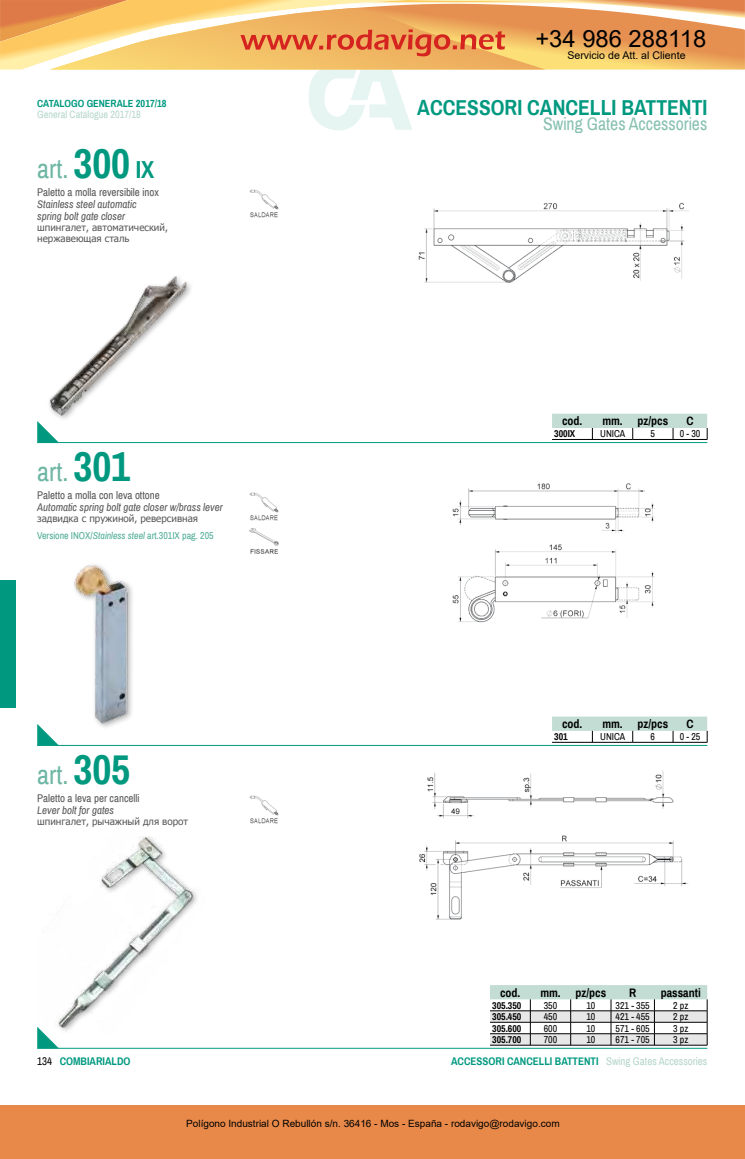
<style>
.page{position:relative;width:745px;height:1159px;background:#fff}
.page>*{position:absolute;margin:0;border:0;box-sizing:border-box;transform-origin:0 0}
.t1{font:26.25px "Archivo Narrow";color:#6eb6a4}
.t2{font:23.75px "Arial";color:#000}
.t3{font:700 21.5px "Archivo Narrow";color:#009980}
.t4{font:17.75px "Archivo Narrow";color:#88c1b1}
.t5{font:700 12px "Archivo Narrow";color:#000}
.t6{font:italic 10.88px/12px "Archivo Narrow";color:#58585a}
.t7{font:10.88px "Archivo Narrow";color:#58585a}
.t8{font:700 10.88px "Archivo Narrow";color:#009980}
.t9{font:10.62px "Arial";color:#000}
.t10{font:700 10.25px "Archivo Narrow";color:#009980}
.t11{font:10.25px "Archivo Narrow";color:#b5d6cb}
.t12{font:10px "Arial";color:#000}
.t13{font:9.88px/10.9px "Tahoma";color:#58585a}
.t14{font:9.88px "Archivo Narrow";color:#000}
.t15{font:9.88px "Archivo Narrow";color:#4fac97}
.t16{font:700 9.88px "Archivo Narrow";color:#000}
.s1{font-weight:700;font-size:41.5px;color:#009980}
.s2{font-weight:700;font-size:24px;color:#009980}
.s3{font-style:italic}
.s4{font-weight:400;color:#000}
.s5{font-weight:400;color:#b5d6cb}
</style>
<div class="page">
<img style="left:249px;top:492px;width:30px;height:29px">
<img style="left:418px;top:202px;width:271px;height:81px">
<img style="left:452px;top:483px;width:203px;height:140px">
<img style="left:419px;top:770px;width:269px;height:150px">
<hr style="left:37px;top:745px;width:670px;height:1px;background:#009980">
<svg style="left:37px;top:736px;width:22px;height:9px"></svg>
<hr style="left:37px;top:1048px;width:670px;height:1px;background:#009980">
<svg style="left:37px;top:1037px;width:22px;height:11px"></svg>
<img style="left:49px;top:276px;width:142px;height:143px">
<svg style="left:552px;top:414px;width:155px;height:25px"></svg>
<hr style="left:551px;top:439px;width:81px;height:1px;background:#000">
<hr style="left:632px;top:439px;width:75px;height:1px;background:#000">
<img style="left:249px;top:189px;width:30px;height:29px">
<img style="left:15px;top:564px;width:117px;height:172px">
<svg style="left:552px;top:716px;width:155px;height:26px"></svg>
<hr style="left:551px;top:742px;width:81px;height:1px;background:#000">
<hr style="left:632px;top:742px;width:75px;height:1px;background:#000">
<img style="left:249px;top:528px;width:30px;height:26px">
<hr style="left:37px;top:442px;width:670px;height:1px;background:#009980">
<svg style="left:37px;top:421px;width:21px;height:22px"></svg>
<svg style="left:490px;top:985px;width:217px;height:60px"></svg>
<hr style="left:489px;top:1045px;width:218px;height:1px;background:#000">
<img style="left:249px;top:795px;width:30px;height:29px">
<div style="left:0;top:580px;width:15px;height:128px;background:#009980"></div>
<img style="left:37px;top:836px;width:160px;height:197px">
<div style="left:0;top:1105px;width:744px;height:54px;background:#e88949"></div>
<svg style="left:0;top:0;width:744px;height:131px"></svg>
<h2 class="t2" style="left:535px;top:22px;width:172px">+34 986 288118</h2>
<p class="t10" style="left:37px;top:98px;width:131px">CATALOGO GENERALE 2017/18</p>
<p class="t11" style="left:37px;top:109px;width:105px">General Catalogue 2017/18</p>
<h1 class="t1" style="left:37px;top:153px;width:119px">art. <span class="s1">300</span> <span class="s2">IX</span></h1>
<p class="t7" style="left:37px;top:185px;width:123px">Paletto a molla reversibile inox</p>
<p class="t6" style="left:37px;top:198px;width:101px">Stainless steel automatic spring bolt gate closer</p>
<p class="t13" style="left:37px;top:221px;width:132px">шпингалет, автоматический, нержавеющая сталь</p>
<h1 class="t1" style="left:37px;top:456px;width:94px">art. <span class="s1">301</span></h1>
<p class="t7" style="left:37px;top:488px;width:124px">Paletto a molla con leva ottone</p>
<p class="t6" style="left:37px;top:501px;width:187px">Automatic spring bolt gate closer w/brass lever</p>
<p class="t13" style="left:37px;top:512px;width:162px">задвидка с пружиной, реверсивная</p>
<p class="t15" style="left:37px;top:530px;width:178px">Versione INOX/<span class="s3">Stainless steel</span> art.301IX pag. 205</p>
<h1 class="t1" style="left:37px;top:759px;width:94px">art. <span class="s1">305</span></h1>
<p class="t7" style="left:37px;top:791px;width:104px">Paletto a leva per cancelli</p>
<p class="t6" style="left:37px;top:804px;width:78px">Lever bolt for gates</p>
<p class="t13" style="left:37px;top:815px;width:152px">шпингалет, рычажный для ворот</p>
<p class="t9" style="left:567px;top:48px;width:120px">Servicio de Att. al Cliente</p>
<h3 class="t3" style="left:417px;top:96px;width:291px">ACCESSORI CANCELLI BATTENTI</h3>
<h3 class="t4" style="left:543px;top:113px;width:165px">Swing Gates Accessories</h3>
<p class="t5" style="left:561px;top:415px;width:22px">cod.</p>
<p class="t5" style="left:602px;top:415px;width:67px">mm. pz/pcs</p>
<p class="t5" style="left:686px;top:415px;width:9px">C</p>
<p class="t16" style="left:554px;top:428px;width:23px">300IX</p>
<p class="t14" style="left:600px;top:428px;width:27px">UNICA</p>
<p class="t14" style="left:650px;top:428px;width:6px">5</p>
<p class="t14" style="left:679px;top:428px;width:22px">0 - 30</p>
<p class="t5" style="left:561px;top:717px;width:22px">cod.</p>
<p class="t5" style="left:602px;top:717px;width:67px">mm. pz/pcs</p>
<p class="t5" style="left:686px;top:717px;width:9px">C</p>
<p class="t16" style="left:554px;top:731px;width:15px">301</p>
<p class="t14" style="left:600px;top:730px;width:27px">UNICA</p>
<p class="t14" style="left:650px;top:730px;width:6px">6</p>
<p class="t14" style="left:679px;top:730px;width:22px">0 - 25</p>
<p class="t5" style="left:500px;top:986px;width:22px">cod.</p>
<p class="t5" style="left:540px;top:986px;width:67px">mm. pz/pcs</p>
<p class="t5" style="left:628px;top:986px;width:9px">R</p>
<p class="t5" style="left:660px;top:986px;width:42px">passanti</p>
<p class="t16" style="left:492px;top:1000px;width:31px">305.350</p>
<p class="t14" style="left:543px;top:999px;width:15px">350</p>
<p class="t14" style="left:586px;top:999px;width:10px">10</p>
<p class="t14" style="left:615px;top:999px;width:36px">321 - 355</p>
<p class="t14" style="left:672px;top:999px;width:17px">2 pz</p>
<p class="t16" style="left:492px;top:1011px;width:31px">305.450</p>
<p class="t14" style="left:543px;top:1010px;width:15px">450</p>
<p class="t14" style="left:586px;top:1010px;width:10px">10</p>
<p class="t14" style="left:615px;top:1010px;width:36px">421 - 455</p>
<p class="t14" style="left:672px;top:1010px;width:17px">2 pz</p>
<p class="t16" style="left:492px;top:1023px;width:31px">305.600</p>
<p class="t14" style="left:543px;top:1022px;width:15px">600</p>
<p class="t14" style="left:586px;top:1022px;width:10px">10</p>
<p class="t14" style="left:615px;top:1022px;width:36px">571 - 605</p>
<p class="t14" style="left:672px;top:1022px;width:17px">3 pz</p>
<p class="t16" style="left:492px;top:1034px;width:31px">305.700</p>
<p class="t14" style="left:543px;top:1033px;width:15px">700</p>
<p class="t14" style="left:586px;top:1033px;width:10px">10</p>
<p class="t14" style="left:615px;top:1033px;width:36px">671 - 705</p>
<p class="t14" style="left:672px;top:1033px;width:17px">3 pz</p>
<p class="t8" style="left:37px;top:1055px;width:95px"><span class="s4">134</span> COMBIARIALDO</p>
<p class="t8" style="left:451px;top:1055px;width:257px">ACCESSORI CANCELLI BATTENTI <span class="s5">Swing Gates Accessories</span></p>
<p class="t12" style="left:186px;top:1117px;width:375px">Polígono Industrial O Rebullón s/n. 36416 - Mos - España - rodavigo@rodavigo.com</p>
</div>
